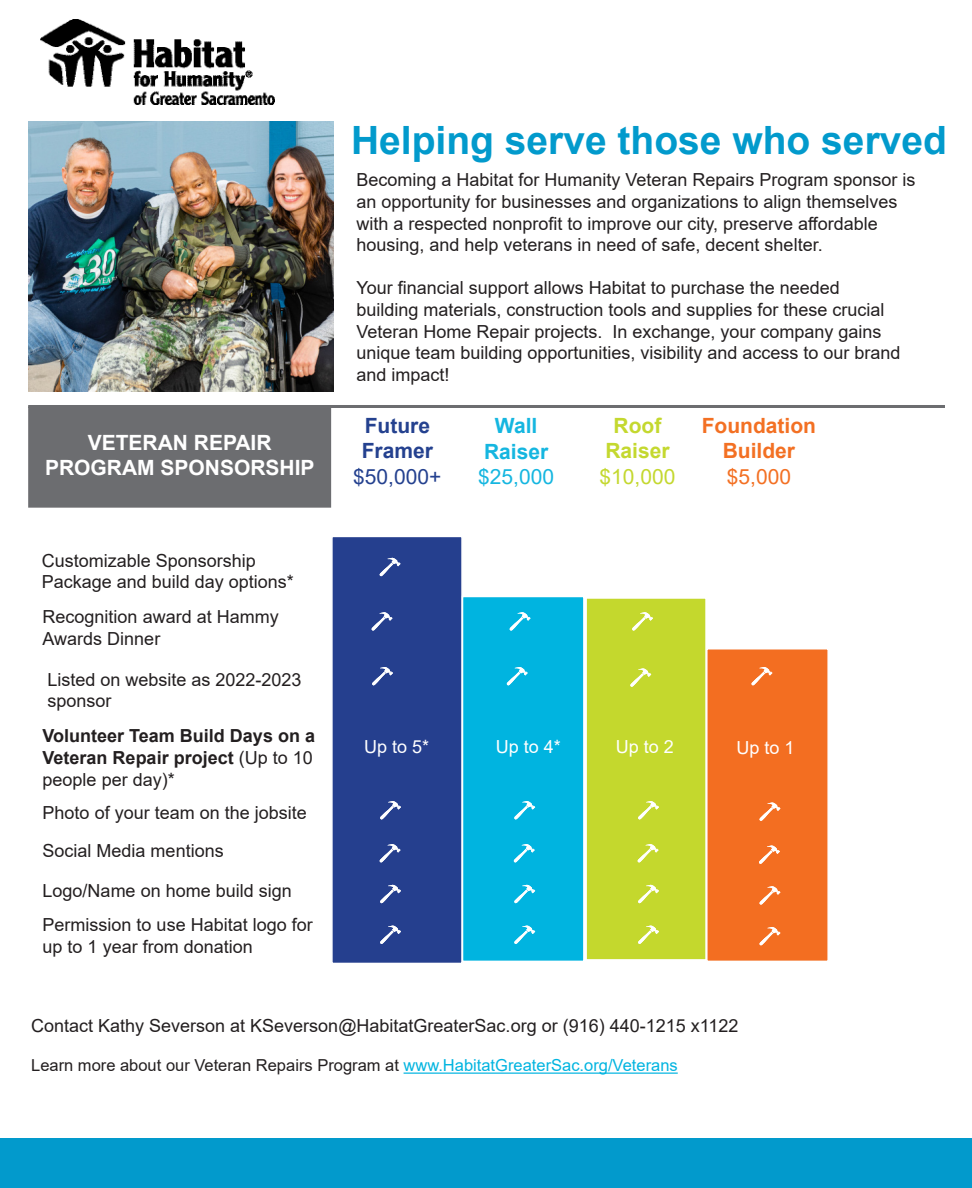
<style>
.page{position:relative;width:972px;height:1188px;background:#fff}
.page>*{position:absolute;margin:0;border:0;box-sizing:border-box;transform-origin:0 0}
.t1{font:700 39px "Arial";color:#029acc}
.t2{font:700 21px/25.2px "Arial";color:#fff;text-align:center}
.t3{font:700 21px "Arial";color:#f37023}
.t4{font:700 21px/25.2px "Arial";color:#24418f}
.t5{font:700 21px "Arial";color:#c4d82f}
.t6{font:700 21px "Arial";color:#15b6e0}
.t7{font:21px "Arial";color:#24418f}
.t8{font:21px "Arial";color:#c4d82f}
.t9{font:21px "Arial";color:#15b6e0}
.t10{font:21px "Arial";color:#f37023}
.t11{font:18px/21.6px "Arial";color:#231f20}
.t12{font:700 18px/21.6px "Arial";color:#231f20}
.t13{font:18px "Arial";color:#fff}
.t14{font:16.5px "Arial";color:#231f20}
.s1{font-weight:400}
.s2{color:#00b4e0}
</style>
<div class="page">
<div style="left:0;top:1138px;width:972px;height:50px;background:#029acc"></div>
<img style="left:28px;top:122px;width:306px;height:269px">
<hr style="left:404px;top:1073px;width:274px;height:1px;background:#00b4e0">
<img style="left:41px;top:19px;width:233px;height:86px">
<hr style="left:28px;top:405px;width:917px;height:3px;background:#6c6d70">
<div style="left:30px;top:408px;width:300px;height:98px;background:#6c6d70"></div>
<div style="left:28px;top:406px;width:303px;height:102px;border:3px solid #6c6d70"></div>
<div style="left:331px;top:536px;width:132px;height:428px;background:#253f8e;border:2px solid #fff"></div>
<div style="left:462px;top:596px;width:123px;height:366px;background:#00b4e0;border:2px solid #fff"></div>
<div style="left:584px;top:596px;width:124px;height:366px;background:#c4d82d;border:3px solid #fff"></div>
<div style="left:706px;top:648px;width:123px;height:314px;background:#f36e21;border:2px solid #fff"></div>
<svg style="left:380px;top:926px;width:21px;height:18px"></svg>
<svg style="left:514px;top:926px;width:21px;height:18px"></svg>
<svg style="left:638px;top:926px;width:21px;height:18px"></svg>
<svg style="left:759px;top:927px;width:21px;height:18px"></svg>
<svg style="left:380px;top:885px;width:21px;height:18px"></svg>
<svg style="left:514px;top:885px;width:21px;height:18px"></svg>
<svg style="left:638px;top:885px;width:21px;height:18px"></svg>
<svg style="left:759px;top:886px;width:21px;height:19px"></svg>
<svg style="left:380px;top:844px;width:21px;height:18px"></svg>
<svg style="left:514px;top:844px;width:21px;height:18px"></svg>
<svg style="left:638px;top:844px;width:21px;height:18px"></svg>
<svg style="left:759px;top:845px;width:21px;height:19px"></svg>
<svg style="left:380px;top:801px;width:21px;height:18px"></svg>
<svg style="left:514px;top:801px;width:21px;height:18px"></svg>
<svg style="left:638px;top:801px;width:21px;height:18px"></svg>
<svg style="left:759px;top:802px;width:21px;height:19px"></svg>
<svg style="left:372px;top:667px;width:21px;height:18px"></svg>
<svg style="left:507px;top:667px;width:21px;height:18px"></svg>
<svg style="left:630px;top:668px;width:21px;height:19px"></svg>
<svg style="left:751px;top:667px;width:21px;height:18px"></svg>
<svg style="left:372px;top:612px;width:21px;height:19px"></svg>
<svg style="left:510px;top:612px;width:21px;height:19px"></svg>
<svg style="left:632px;top:612px;width:21px;height:19px"></svg>
<svg style="left:380px;top:558px;width:21px;height:18px"></svg>
<p class="t2" style="left:45px;top:430px;width:271px">VETERAN REPAIR<br>PROGRAM SPONSORSHIP</p>
<p class="t11" style="left:42px;top:550px;width:254px">Customizable Sponsorship<br>Package and build day options*</p>
<p class="t11" style="left:43px;top:606px;width:238px">Recognition award at Hammy<br>Awards Dinner</p>
<p class="t11" style="left:48px;top:668px;width:256px">Listed on website as 2022-2023 sponsor</p>
<p class="t12" style="left:43px;top:725px;width:274px">Volunteer Team Build Days on a<br>Veteran Repair project <span class="s1">(Up to 10 people per day)*</span></p>
<p class="t11" style="left:43px;top:802px;width:266px">Photo of your team on the jobsite</p>
<p class="t11" style="left:43px;top:840px;width:183px">Social Media mentions</p>
<p class="t11" style="left:43px;top:880px;width:251px">Logo/Name on home build sign</p>
<p class="t11" style="left:43px;top:914px;width:272px">Permission to use Habitat logo for</p>
<p class="t11" style="left:43px;top:935px;width:212px">up to 1 year from donation</p>
<p class="t1" style="left:351px;top:112px;width:598px">Helping serve those who served</p>
<p class="t11" style="left:356px;top:169px;width:561px">Becoming a Habitat for Humanity Veteran Repairs Program sponsor is an opportunity for businesses and organizations to align themselves with a respected nonprofit to improve our city, preserve affordable housing, and help veterans in need of safe, decent shelter.</p>
<p class="t11" style="left:356px;top:277px;width:546px">Your financial support allows Habitat to purchase the needed building materials, construction tools and supplies for these crucial Veteran Home Repair projects. In exchange, your company gains unique team building opportunities, visibility and access to our brand and impact!</p>
<p class="t4" style="left:362px;top:413px;width:73px">Future<br>Framer</p>
<p class="t7" style="left:353px;top:462px;width:90px">$50,000+</p>
<p class="t6" style="left:495px;top:411px;width:44px">Wall</p>
<p class="t6" style="left:484px;top:436px;width:66px">Raiser</p>
<p class="t9" style="left:478px;top:462px;width:77px">$25,000</p>
<p class="t5" style="left:614px;top:411px;width:49px">Roof</p>
<p class="t5" style="left:605px;top:436px;width:66px">Raiser</p>
<p class="t8" style="left:600px;top:462px;width:77px">$10,000</p>
<p class="t3" style="left:702px;top:411px;width:116px">Foundation</p>
<p class="t3" style="left:723px;top:436px;width:74px">Builder</p>
<p class="t10" style="left:727px;top:462px;width:66px">$5,000</p>
<p class="t13" style="left:364px;top:735px;width:67px">Up to 5*</p>
<p class="t13" style="left:496px;top:735px;width:67px">Up to 4*</p>
<p class="t13" style="left:616px;top:735px;width:60px">Up to 2</p>
<p class="t13" style="left:736px;top:736px;width:60px">Up to 1</p>
<p class="t11" style="left:31px;top:1015px;width:709px">Contact Kathy Severson at KSeverson@HabitatGreaterSac.org or (916) 440-1215 x1122</p>
<p class="t14" style="left:31px;top:1054px;width:648px">Learn more about our Veteran Repairs Program at <span class="s2">www.HabitatGreaterSac.org/Veterans</span></p>
</div>
